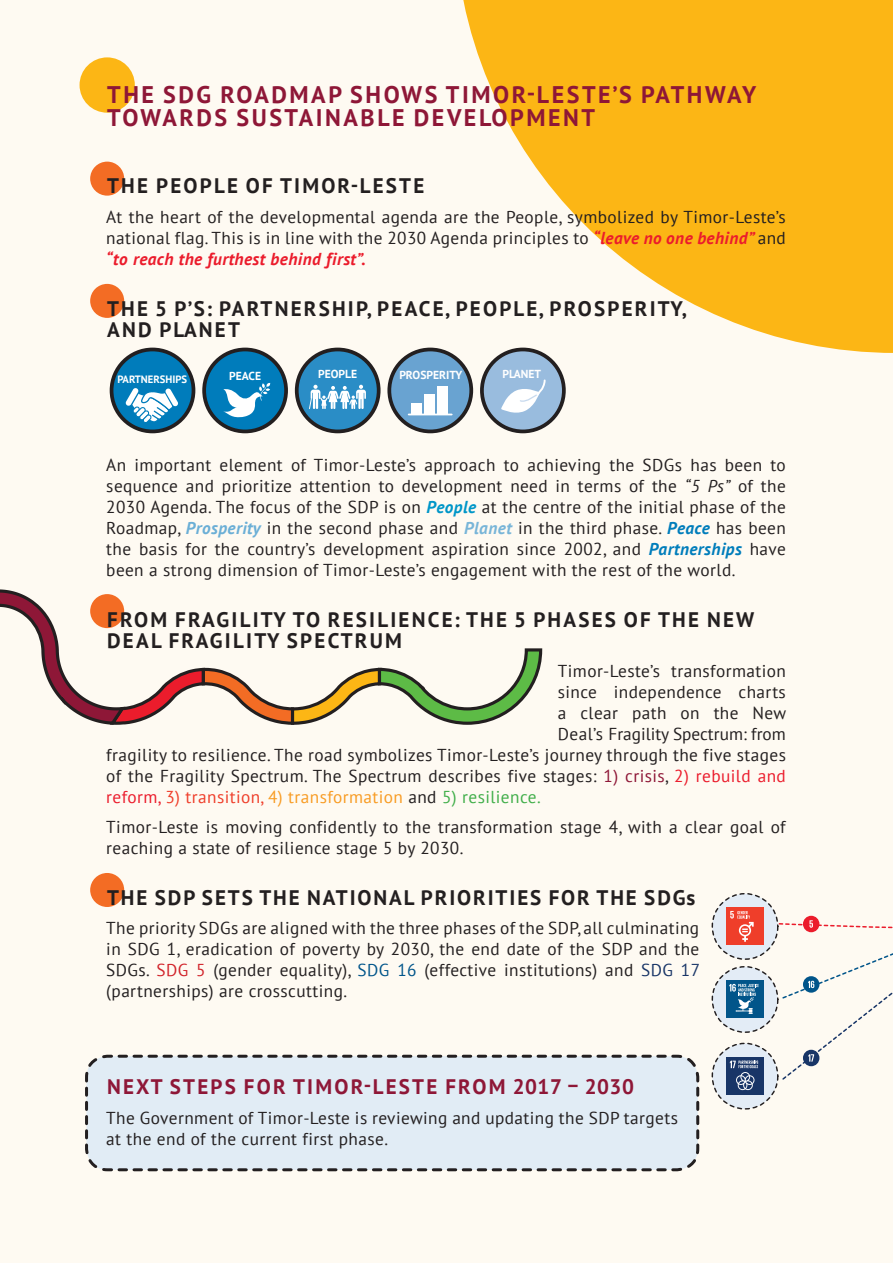
<style>
.page{position:relative;width:893px;height:1263px;background:#fefaf2}
.page>*{position:absolute;margin:0;border:0;box-sizing:border-box;transform-origin:0 0}
.t1{font:700 24px/22.5px "PT Sans";letter-spacing:.105em;color:#8e1737}
.t2{font:700 21px/21px "PT Sans";letter-spacing:.105em;color:#231f20}
.t3{font:700 21px "PT Sans";letter-spacing:.105em;color:#8e1737}
.t4{font:17.25px/21px "PT Sans";letter-spacing:.025em;color:#231f20;text-align:justify}
.t5{font:17.25px "PT Sans";letter-spacing:.025em;color:#f89c24}
.t6{font:17.25px "PT Sans";color:#231f20}
.t7{font:700 11.55px "PT Sans";color:#fff}
.t8{font:700 10.65px "PT Sans";color:#fff}
.s1{font-weight:700;font-style:italic;color:#eb1c2c}
.s2{font-style:italic}
.s3{font-weight:700;font-style:italic;color:#0096c8}
.s4{font-weight:700;font-style:italic;color:#6bafd6}
.s5{font-weight:700;font-style:italic;color:#78b5d8}
.s6{font-weight:700;font-style:italic;color:#007dbb}
.s7{color:#8e1737}
.s8{color:#eb1c2c}
.s9{color:#ef3e2a}
.s10{color:#231f20}
.s11{color:#40ae49}
.s12{color:#d1232a}
.s13{color:#01558a}
.s14{color:#183567}
</style>
<div class="page">
<svg style="left:463px;top:0;width:430px;height:353px;fill:#fcb615"></svg>
<div style="left:90px;top:873px;width:34px;height:34px;background:#f36c24;border-radius:50%"></div>
<div style="left:90px;top:162px;width:34px;height:34px;background:#f36c24;border-radius:50%"></div>
<div style="left:90px;top:284px;width:34px;height:34px;background:#f36c24;border-radius:50%"></div>
<div style="left:80px;top:57px;width:55px;height:56px;background:#fcb615;border-radius:50%"></div>
<svg style="left:0;top:589px;width:543px;height:136px"></svg>
<div style="left:712px;top:1043px;width:66px;height:66px;background:#e3ecf6;border-radius:50%"></div>
<div style="left:712px;top:1043px;width:66px;height:66px;border:1px dashed #231f20;border-radius:50%"></div>
<div style="left:726px;top:1057px;width:38px;height:38px;background:#183567"></div>
<svg style="left:730px;top:1060px;width:28px;height:30px"></svg>
<div style="left:712px;top:967px;width:66px;height:65px;background:#e3ecf6;border-radius:50%"></div>
<div style="left:712px;top:966px;width:66px;height:67px;border:1px dashed #231f20;border-radius:50%"></div>
<div style="left:726px;top:981px;width:38px;height:37px;background:#01558a"></div>
<svg style="left:729px;top:984px;width:30px;height:30px"></svg>
<div style="left:712px;top:894px;width:66px;height:65px;background:#e3ecf6;border-radius:50%"></div>
<div style="left:712px;top:893px;width:66px;height:67px;border:1px dashed #231f20;border-radius:50%"></div>
<div style="left:726px;top:908px;width:38px;height:37px;background:#ef3e2a"></div>
<svg style="left:730px;top:911px;width:24px;height:31px"></svg>
<svg style="left:777px;top:915px;width:116px;height:166px"></svg>
<div style="left:112px;top:349px;width:81px;height:82px;background:#007cbb;border-radius:50%"></div>
<div style="left:110px;top:348px;width:85px;height:85px;border:4px solid #231f20;border-radius:50%"></div>
<svg style="left:125px;top:388px;width:53px;height:36px"></svg>
<div style="left:204px;top:349px;width:82px;height:82px;background:#007cbb;border-radius:50%"></div>
<div style="left:202px;top:348px;width:86px;height:85px;border:4px solid #231f20;border-radius:50%"></div>
<svg style="left:223px;top:383px;width:47px;height:34px"></svg>
<div style="left:297px;top:349px;width:82px;height:82px;background:#2a8dc6;border-radius:50%"></div>
<div style="left:295px;top:348px;width:86px;height:85px;border:4px solid #231f20;border-radius:50%"></div>
<svg style="left:309px;top:385px;width:57px;height:24px"></svg>
<div style="left:482px;top:349px;width:82px;height:82px;background:#99bcde;border-radius:50%"></div>
<div style="left:480px;top:348px;width:86px;height:85px;border:4px solid #231f20;border-radius:50%"></div>
<svg style="left:501px;top:379px;width:45px;height:34px"></svg>
<div style="left:389px;top:349px;width:82px;height:82px;background:#69a3d1;border-radius:50%"></div>
<div style="left:387px;top:348px;width:86px;height:85px;border:4px solid #231f20;border-radius:50%"></div>
<div style="left:412px;top:403px;width:10px;height:11px;background:#fff"></div>
<div style="left:424px;top:394px;width:11px;height:20px;background:#fff"></div>
<div style="left:437px;top:386px;width:10px;height:28px;background:#fff"></div>
<hr style="left:409px;top:414px;width:43px;height:1px;background:#fff">
<svg style="left:85px;top:1054px;width:615px;height:118px;background:#dae4ed"></svg>
<h1 class="t1" style="left:107px;top:84px;width:651px">THE SDG ROADMAP SHOWS TIMOR-LESTE’S PATHWAY<br>TOWARDS SUSTAINABLE DEVELOPMENT</h1>
<p class="t2" style="left:107px;top:176px;width:319px">THE PEOPLE OF TIMOR-LESTE</p>
<p class="t4" style="left:106px;top:207px;width:681px">At the heart of the developmental agenda are the People, symbolized by Timor-Leste’s national flag. This is in line with the 2030 Agenda principles to <span class="s1">“leave no one behind”</span> and <span class="s1">“to reach the furthest behind first”.</span></p>
<p class="t2" style="left:107px;top:299px;width:581px">THE 5 P’S: PARTNERSHIP, PEACE, PEOPLE, PROSPERITY,<br>AND PLANET</p>
<p class="t8" style="left:117px;top:374px;width:71px">PARTNERSHIPS</p>
<p class="t7" style="left:229px;top:370px;width:33px">PEACE</p>
<p class="t7" style="left:318px;top:367px;width:41px">PEOPLE</p>
<p class="t7" style="left:399px;top:369px;width:64px">PROSPERITY</p>
<p class="t7" style="left:502px;top:368px;width:40px">PLANET</p>
<p class="t4" style="left:106px;top:455px;width:681px">An important element of Timor-Leste’s approach to achieving the SDGs has been to sequence and prioritize attention to development need in terms of the <span class="s2">“5 Ps”</span> of the 2030 Agenda. The focus of the SDP is on <span class="s3">People</span> at the centre of the initial phase of the Roadmap, <span class="s4">Prosperity</span> in the second phase and <span class="s5">Planet</span> in the third phase. <span class="s6">Peace</span> has been the basis for the country’s development aspiration since 2002, and <span class="s6">Partnerships</span> have been a strong dimension of Timor-Leste’s engagement with the rest of the world.</p>
<p class="t2" style="left:107px;top:610px;width:649px">FROM FRAGILITY TO RESILIENCE: THE 5 PHASES OF THE NEW<br>DEAL FRAGILITY SPECTRUM</p>
<p class="t4" style="left:558px;top:661px;width:230px">Timor-Leste’s transformation</p>
<p class="t4" style="left:558px;top:682px;width:230px">since independence charts</p>
<p class="t4" style="left:558px;top:703px;width:230px">a clear path on the New</p>
<p class="t6" style="left:558px;top:725px;width:230px">Deal’s Fragility Spectrum: from</p>
<p class="t4" style="left:106px;top:745px;width:681px">fragility to resilience. The road symbolizes Timor-Leste’s journey through the five stages</p>
<p class="t4" style="left:106px;top:766px;width:681px">of the Fragility Spectrum. The Spectrum describes five stages: <span class="s7">1) crisis</span>, <span class="s8">2) rebuild and</span></p>
<p class="t5" style="left:106px;top:788px;width:436px"><span class="s8">reform,</span> <span class="s9">3) transition,</span> 4) transformation <span class="s10">and</span> <span class="s11">5) resilience.</span></p>
<p class="t4" style="left:106px;top:817px;width:681px">Timor-Leste is moving confidently to the transformation stage 4, with a clear goal of reaching a state of resilience stage 5 by 2030.</p>
<p class="t2" style="left:107px;top:888px;width:590px">THE SDP SETS THE NATIONAL PRIORITIES FOR THE SDGs</p>
<p class="t4" style="left:106px;top:918px;width:595px">The priority SDGs are aligned with the three phases of the SDP, all culminating in SDG 1, eradication of poverty by 2030, the end date of the SDP and the SDGs. <span class="s12">SDG 5</span> (gender equality), <span class="s13">SDG 16</span> (effective institutions) and <span class="s14">SDG 17 </span>(partnerships) are crosscutting.</p>
<p class="t3" style="left:107px;top:1075px;width:528px">NEXT STEPS FOR TIMOR-LESTE FROM 2017– 2030</p>
<p class="t4" style="left:106px;top:1108px;width:573px">The Government of Timor-Leste is reviewing and updating the SDP targets at the end of the current first phase.</p>
</div>
